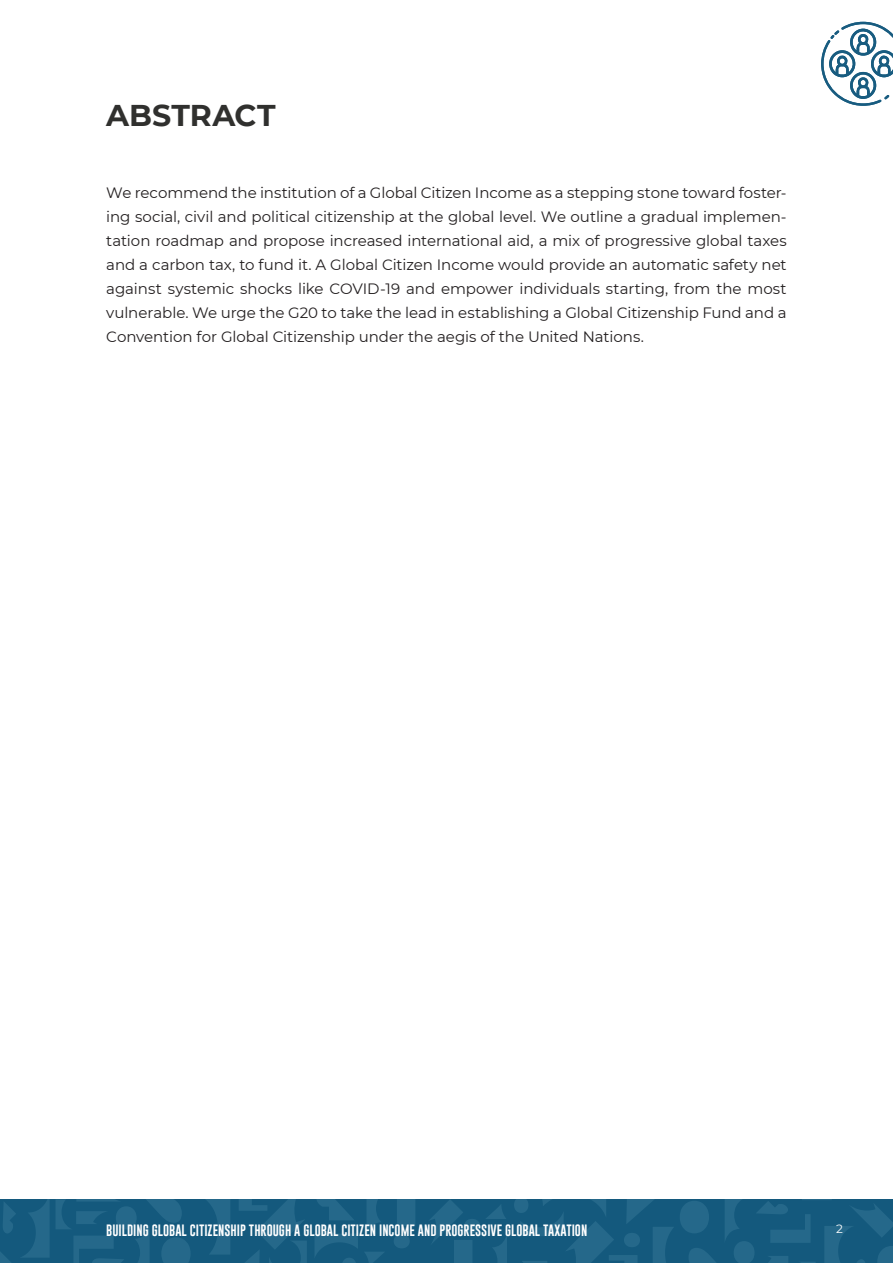
<style>
.page{position:relative;width:893px;height:1263px;background:#fff}
.page>*{position:absolute;margin:0;border:0;box-sizing:border-box;transform-origin:0 0}
.titolo_capitolo{font:700 30px "Montserrat";color:#30302e}
.normale{font:15px/24px "Montserrat";letter-spacing:-.005em;color:#231f20;text-align:justify}
.t1{font:12px "Gobold";color:#fff}
.t2{font:12px "Montserrat";color:#fff}
</style>
<div class="page">
<div style="left:0;top:1199px;width:893px;height:64px;background:#14597d"></div>
<svg style="left:514px;top:1199px;width:379px;height:64px"></svg>
<svg style="left:430px;top:1200px;width:77px;height:63px"></svg>
<svg style="left:0;top:1199px;width:415px;height:64px"></svg>
<svg style="left:821px;top:22px;width:72px;height:84px"></svg>
<p class="titolo_capitolo" style="left:106px;top:94px;width:171px">ABSTRACT</p>
<p class="normale" style="left:106px;top:180px;width:682px">We recommend the institution of a Global Citizen Income as a stepping stone toward foster&shy;ing social, civil and political citizenship at the global level. We outline a gradual implemen&shy;tation roadmap and propose increased international aid, a mix of progressive global taxes and a carbon tax, to fund it. A Global Citizen Income would provide an automatic safety net against systemic shocks like COVID-19 and empower individuals starting, from the most vulnerable. We urge the G20 to take the lead in establishing a Global Citizenship Fund and a Convention for Global Citizenship under the aegis of the United Nations.</p>
<p class="t1" style="left:106px;top:1223px;width:482px">BUILDING GLOBAL CITIZENSHIP THROUGH A GLOBAL CITIZEN INCOME AND PROGRESSIVE GLOBAL TAXATION</p>
<p class="t2" style="left:836px;top:1221px;width:8px">2</p>
</div>
